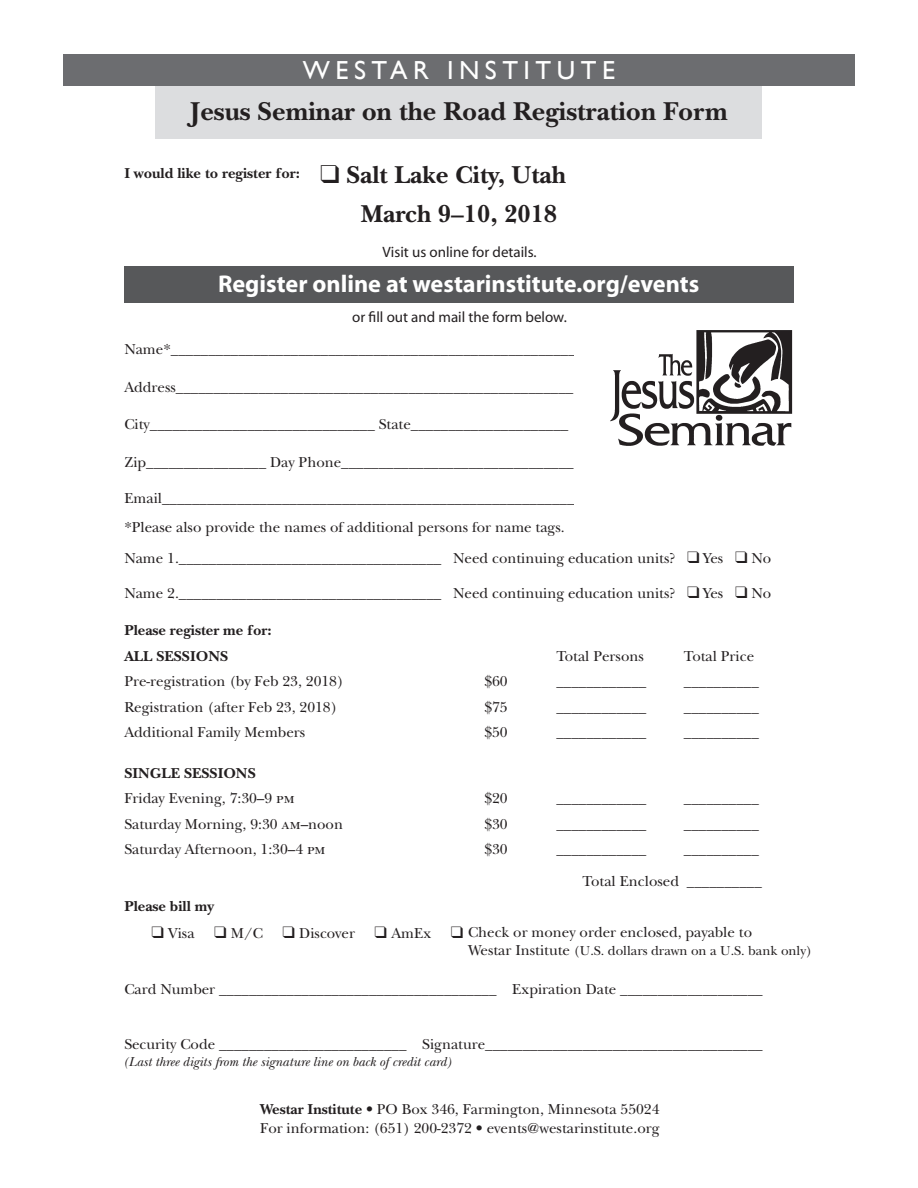
<style>
.page{position:relative;width:918px;height:1188px;background:#fff}
.page>*{position:absolute;margin:0;border:0;box-sizing:border-box;transform-origin:0 0}
.t1{font:700 27px "New Baskerville Std";color:#231f20}
.t2{font:26.1px "Gill Sans";color:#fff}
.t3{font:700 25.5px "New Baskerville Std";color:#231f20}
.t4{font:700 24.3px "Myriad";color:#fff}
.t5{font:15px/28.5px "New Baskerville Std";color:#231f20}
.t6{font:700 15px/25.5px "New Baskerville Std";color:#231f20}
.t7{font:15px "Myriad";color:#231f20}
.t8{font:italic 13.5px "New Baskerville Std";color:#231f20}
.t9{font:13.5px "New Baskerville Std";color:#231f20}
.s1{font-size:15px}
.s2{font-weight:700}
</style>
<div class="page">
<div style="left:124px;top:267px;width:670px;height:36px;background:#57585a"></div>
<div style="left:156px;top:65px;width:606px;height:74px;background:#dcdddf"></div>
<div style="left:63px;top:54px;width:792px;height:32px;background:#6c6d70"></div>
<img style="left:610px;top:330px;width:183px;height:116px">
<h2 class="t2" style="left:303px;top:55px;width:52px">WESTAR</h2>
<h2 class="t2" style="left:447px;top:55px;width:20px">INSTITUTE</h2>
<h1 class="t1" style="left:190px;top:96px;width:539px">Jesus Seminar on the Road Registration Form</h1>
<p class="t6" style="left:124px;top:160px;width:177px">I would like to register for:</p>
<h3 class="t3" style="left:346px;top:160px;width:221px">Salt Lake City, Utah</h3>
<h3 class="t3" style="left:361px;top:199px;width:198px">March 9–10, 2018</h3>
<p class="t7" style="left:382px;top:245px;width:156px">Visit us online for details.</p>
<h3 class="t4" style="left:218px;top:271px;width:483px">Register online at westarinstitute.org/events</h3>
<p class="t7" style="left:352px;top:310px;width:216px">or fill out and mail the form below.</p>
<p class="t5" style="left:124px;top:335px;width:453px">Name*______________________________________________________</p>
<p class="t5" style="left:124px;top:373px;width:451px">Address_____________________________________________________</p>
<p class="t5" style="left:124px;top:410px;width:446px">City______________________________ State_____________________</p>
<p class="t5" style="left:124px;top:448px;width:451px">Zip________________ Day Phone_______________________________</p>
<p class="t5" style="left:124px;top:484px;width:452px">Email_______________________________________________________ *Please also provide the names of additional persons for name tags.</p>
<p class="t5" style="left:124px;top:544px;width:553px">Name 1.___________________________________ Need continuing education units?</p>
<p class="t5" style="left:704px;top:544px;width:21px">Yes</p>
<p class="t5" style="left:752px;top:544px;width:21px">No</p>
<p class="t5" style="left:124px;top:579px;width:553px">Name 2.___________________________________ Need continuing education units?</p>
<p class="t5" style="left:704px;top:579px;width:21px">Yes</p>
<p class="t5" style="left:752px;top:579px;width:21px">No</p>
<p class="t6" style="left:124px;top:618px;width:149px">Please register me for:<br>All Sessions</p>
<p class="t5" style="left:556px;top:642px;width:89px">Total Persons</p>
<p class="t5" style="left:684px;top:642px;width:72px">Total Price</p>
<p class="t5" style="left:124px;top:667px;width:221px">Pre-registration (by Feb 23, 2018)</p>
<p class="t5" style="left:484px;top:667px;width:25px">$60</p>
<p class="t5" style="left:124px;top:693px;width:215px">Registration (after Feb 23, 2018)</p>
<p class="t5" style="left:484px;top:693px;width:25px">$75</p>
<p class="t5" style="left:124px;top:718px;width:182px">Additional Family Members</p>
<p class="t5" style="left:484px;top:718px;width:25px">$50</p>
<p class="t6" style="left:124px;top:760px;width:131px">Single Sessions</p>
<p class="t5" style="left:124px;top:784px;width:172px">Friday Evening, 7:30–9 pm</p>
<p class="t5" style="left:484px;top:784px;width:25px">$20</p>
<p class="t5" style="left:124px;top:810px;width:220px">Saturday Morning, 9:30 am–noon</p>
<p class="t5" style="left:484px;top:810px;width:25px">$30</p>
<p class="t5" style="left:124px;top:835px;width:203px">Saturday Afternoon, 1:30–4 pm</p>
<p class="t5" style="left:484px;top:835px;width:25px">$30</p>
<p class="t5" style="left:556px;top:667px;width:91px">____________</p>
<p class="t5" style="left:684px;top:667px;width:76px">__________</p>
<p class="t5" style="left:556px;top:693px;width:91px">____________</p>
<p class="t5" style="left:684px;top:693px;width:76px">__________</p>
<p class="t5" style="left:556px;top:718px;width:91px">____________</p>
<p class="t5" style="left:684px;top:718px;width:76px">__________</p>
<p class="t5" style="left:556px;top:784px;width:91px">____________</p>
<p class="t5" style="left:684px;top:784px;width:76px">__________</p>
<p class="t5" style="left:556px;top:810px;width:91px">____________</p>
<p class="t5" style="left:684px;top:810px;width:76px">__________</p>
<p class="t5" style="left:556px;top:835px;width:91px">____________</p>
<p class="t5" style="left:583px;top:834px;width:181px;line-height:31.5px;text-align:right">__________<br>Total Enclosed __________</p>
<p class="t6" style="left:124px;top:894px;width:92px">Please bill my</p>
<p class="t5" style="left:168px;top:919px;width:28px">Visa</p>
<p class="t5" style="left:231px;top:919px;width:34px">M/C</p>
<p class="t5" style="left:299px;top:919px;width:57px">Discover</p>
<p class="t5" style="left:391px;top:919px;width:41px">AmEx</p>
<p class="t5" style="left:468px;top:918px;width:286px">Check or money order enclosed, payable to</p>
<p class="t9" style="left:468px;top:943px;width:346px"><span class="s1">Westar Institute</span> (U.S. dollars drawn on a U.S. bank only)</p>
<p class="t5" style="left:124px;top:975px;width:640px">Card Number _____________________________________ Expiration Date ___________________</p>
<p class="t5" style="left:124px;top:1030px;width:640px">Security Code _________________________ Signature_____________________________________</p>
<p class="t8" style="left:124px;top:1054px;width:329px">(Last three digits from the signature line on back of credit card)</p>
<p class="t5" style="left:260px;top:1099px;width:401px;line-height:19.5px"><span class="s2">Westar Institute</span> • PO Box 346, Farmington, Minnesota 55024<br>For information: (651) 200-2372 • events@westarinstitute.org</p>
</div>
